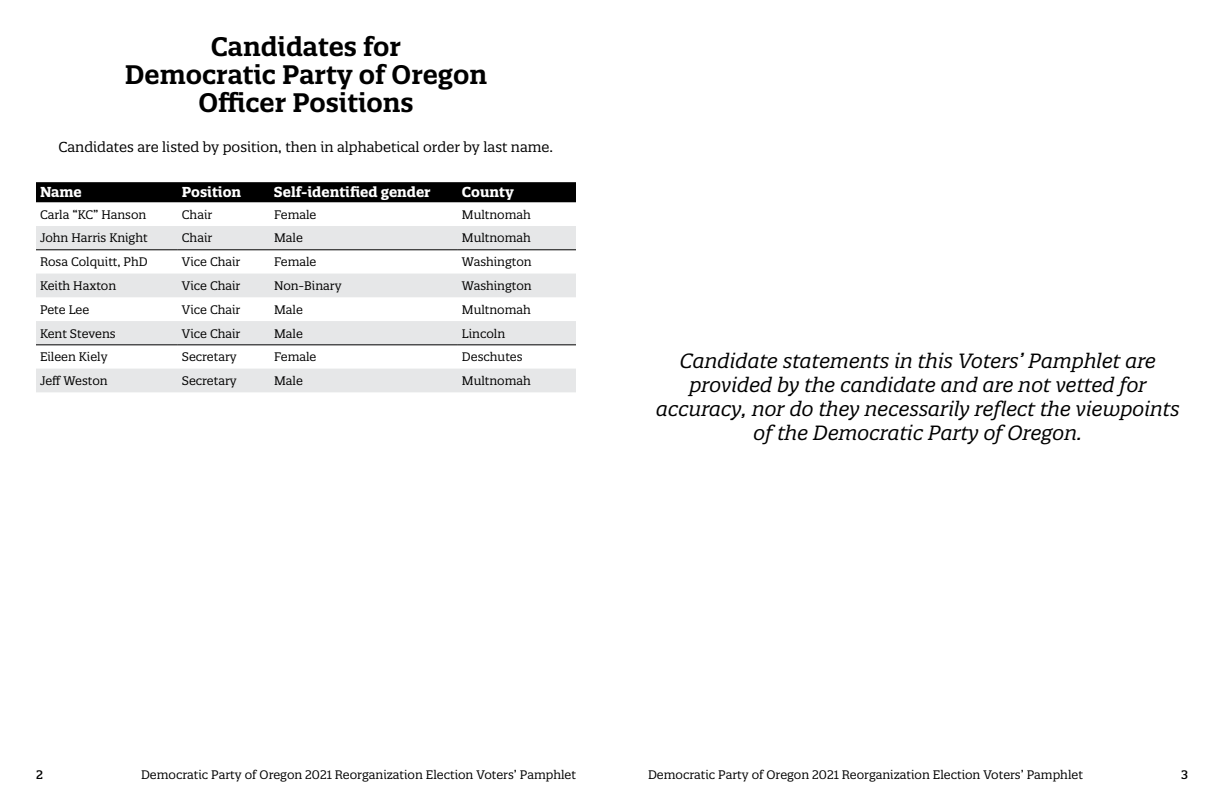
<style>
.page{position:relative;width:1224px;height:792px;background:#fff}
.page>*{position:absolute;margin:0;border:0;box-sizing:border-box;transform-origin:0 0}
.t1{font:600 26px/28px "Quatro Slab";color:#000;text-align:center}
.t2{font:italic 20px/24px "Quatro Slab";color:#000;text-align:center}
.t3{font:14px "Quatro Slab";color:#000}
.t4{font:700 14px "Quatro Slab";color:#fff}
.t5{font:12px "Quatro Slab";color:#000}
.t6{font:500 12px "Quatro Slab";color:#000}
</style>
<div class="page">
<div style="left:36px;top:182px;width:540px;height:20px;background:#000"></div>
<svg style="left:36px;top:226px;width:540px;height:166px;fill:#e6e7e8"></svg>
<hr style="left:36px;top:249px;width:142px;height:1px;background:#000">
<hr style="left:178px;top:249px;width:92px;height:1px;background:#000">
<hr style="left:270px;top:249px;width:188px;height:1px;background:#000">
<hr style="left:458px;top:249px;width:118px;height:1px;background:#000">
<hr style="left:36px;top:344px;width:142px;height:1px;background:#000">
<hr style="left:178px;top:344px;width:92px;height:1px;background:#000">
<hr style="left:270px;top:344px;width:188px;height:1px;background:#000">
<hr style="left:458px;top:344px;width:118px;height:1px;background:#000">
<h1 class="t1" style="left:125px;top:32px;width:364px">Candidates for<br>Democratic Party of Oregon<br>Officer Positions</h1>
<p class="t3" style="left:58px;top:138px;width:496px">Candidates are listed by position, then in alphabetical order by last name.</p>
<p class="t4" style="left:40px;top:184px;width:43px">Name</p>
<p class="t4" style="left:182px;top:184px;width:61px">Position</p>
<p class="t4" style="left:274px;top:184px;width:158px">Self-identified gender</p>
<p class="t4" style="left:462px;top:184px;width:53px">County</p>
<p class="t5" style="left:40px;top:207px;width:108px">Carla “KC” Hanson</p>
<p class="t5" style="left:182px;top:207px;width:32px">Chair</p>
<p class="t5" style="left:274px;top:207px;width:44px">Female</p>
<p class="t5" style="left:462px;top:207px;width:71px">Multnomah</p>
<p class="t5" style="left:40px;top:231px;width:109px">John Harris Knight</p>
<p class="t5" style="left:182px;top:231px;width:32px">Chair</p>
<p class="t5" style="left:274px;top:231px;width:30px">Male</p>
<p class="t5" style="left:462px;top:231px;width:71px">Multnomah</p>
<p class="t5" style="left:40px;top:254px;width:109px">Rosa Colquitt, PhD</p>
<p class="t5" style="left:182px;top:254px;width:60px">Vice Chair</p>
<p class="t5" style="left:274px;top:254px;width:44px">Female</p>
<p class="t5" style="left:462px;top:254px;width:71px">Washington</p>
<p class="t5" style="left:40px;top:278px;width:78px">Keith Haxton</p>
<p class="t5" style="left:182px;top:278px;width:60px">Vice Chair</p>
<p class="t5" style="left:274px;top:278px;width:69px">Non-Binary</p>
<p class="t5" style="left:462px;top:278px;width:71px">Washington</p>
<p class="t5" style="left:40px;top:302px;width:51px">Pete Lee</p>
<p class="t5" style="left:182px;top:302px;width:60px">Vice Chair</p>
<p class="t5" style="left:274px;top:302px;width:30px">Male</p>
<p class="t5" style="left:462px;top:302px;width:71px">Multnomah</p>
<p class="t5" style="left:40px;top:326px;width:77px">Kent Stevens</p>
<p class="t5" style="left:182px;top:326px;width:60px">Vice Chair</p>
<p class="t5" style="left:274px;top:326px;width:30px">Male</p>
<p class="t5" style="left:462px;top:326px;width:45px">Lincoln</p>
<p class="t5" style="left:40px;top:349px;width:69px">Eileen Kiely</p>
<p class="t5" style="left:182px;top:349px;width:56px">Secretary</p>
<p class="t5" style="left:274px;top:349px;width:44px">Female</p>
<p class="t5" style="left:462px;top:349px;width:62px">Deschutes</p>
<p class="t5" style="left:40px;top:373px;width:69px">Jeff Weston</p>
<p class="t5" style="left:182px;top:373px;width:56px">Secretary</p>
<p class="t5" style="left:274px;top:373px;width:30px">Male</p>
<p class="t5" style="left:462px;top:373px;width:71px">Multnomah</p>
<h2 class="t2" style="left:656px;top:348px;width:525px">Candidate statements in this Voters’ Pamphlet are provided by the candidate and are not vetted for accuracy, nor do they necessarily reflect the viewpoints of the Democratic Party of Oregon.</h2>
<p class="t6" style="left:36px;top:767px;width:8px">2</p>
<p class="t5" style="left:141px;top:767px;width:436px">Democratic Party of Oregon 2021 Reorganization Election Voters’ Pamphlet</p>
<p class="t5" style="left:648px;top:767px;width:436px">Democratic Party of Oregon 2021 Reorganization Election Voters’ Pamphlet</p>
<p class="t6" style="left:1181px;top:767px;width:8px">3</p>
</div>
